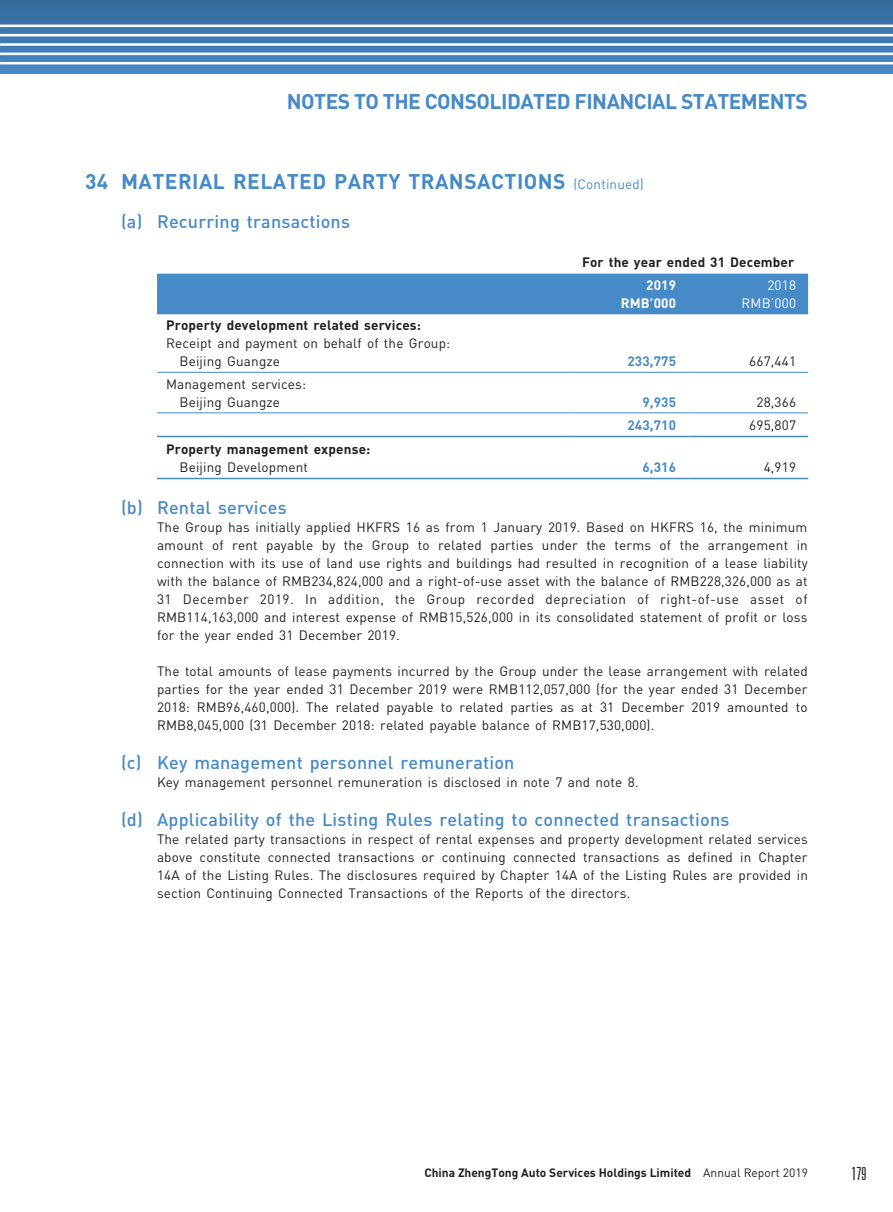
<style>
.page{position:relative;width:893px;height:1212px;background:#fff}
.page>*{position:absolute;margin:0;border:0;box-sizing:border-box;transform-origin:0 0}
._03_H1{font:700 21px "DIN Pro";letter-spacing:.02em;color:#478ac8}
._03_H1-2{font:700 21px "DIN Pro";letter-spacing:-.025em;color:#478ac8}
._04___H2{font:500 18px "DIN Pro";letter-spacing:.01em;color:#478ac8}
.t1{font:300 ultra-condensed 18px "Univers LT Std";color:#231f20}
._13_____P4{font:13.5px/18px "DIN Pro";letter-spacing:.01em;color:#231f20;text-align:justify}
._15_Table_Stub{font:13.5px "DIN Pro";letter-spacing:.01em;color:#231f20}
._15_Table_Stub-2{font:700 13.5px "DIN Pro";letter-spacing:.01em;color:#231f20}
._01_Body_Text{font:700 13.5px "DIN Pro";letter-spacing:.01em;color:#231f20}
._01_Body_Text-2{font:13.5px "DIN Pro";letter-spacing:.01em;color:#231f20}
._01_Body_Text-3{font:700 13.5px "DIN Pro";letter-spacing:.01em;color:#478ac8}
._01_Body_Text-4{font:700 13.5px "DIN Pro";letter-spacing:.01em;color:#fff}
._01_Body_Text-5{font:13.5px "DIN Pro";letter-spacing:.01em;color:#fff}
.t2{font:700 12px "DIN Pro";color:#231f20}
.s1{font-weight:400;font-size:13.5px}
.s2{font-weight:400}
</style>
<div class="page">
<svg style="left:0;top:0;width:893px;height:74px;background:#4078ad"></svg>
<img style="left:0;top:27px;width:893px;height:35px">
<hr style="left:0;top:25px;width:893px;height:2px;background:#fff">
<hr style="left:0;top:34px;width:893px;height:2px;background:#fff">
<hr style="left:0;top:43px;width:893px;height:3px;background:#fff">
<hr style="left:0;top:53px;width:893px;height:2px;background:#fff">
<hr style="left:0;top:62px;width:893px;height:2px;background:#fff">
<div style="left:157px;top:274px;width:651px;height:37px;background:#478ac8"></div>
<hr style="left:157px;top:311px;width:411px;height:3px;background:#478ac8">
<hr style="left:568px;top:311px;width:120px;height:3px;background:#478ac8">
<hr style="left:688px;top:311px;width:120px;height:3px;background:#478ac8">
<hr style="left:157px;top:372px;width:411px;height:1px;background:#478ac8">
<hr style="left:568px;top:372px;width:120px;height:1px;background:#478ac8">
<hr style="left:688px;top:372px;width:120px;height:1px;background:#478ac8">
<hr style="left:157px;top:412px;width:411px;height:1px;background:#478ac8">
<hr style="left:568px;top:412px;width:120px;height:1px;background:#478ac8">
<hr style="left:688px;top:412px;width:120px;height:1px;background:#478ac8">
<hr style="left:157px;top:436px;width:411px;height:1px;background:#478ac8">
<hr style="left:568px;top:436px;width:120px;height:1px;background:#478ac8">
<hr style="left:688px;top:436px;width:120px;height:1px;background:#478ac8">
<hr style="left:157px;top:478px;width:411px;height:1px;background:#478ac8">
<hr style="left:568px;top:478px;width:120px;height:1px;background:#478ac8">
<hr style="left:688px;top:478px;width:120px;height:1px;background:#478ac8">
<h1 class="_03_H1-2" style="left:287px;top:87px;width:523px">NOTES TO THE CONSOLIDATED FINANCIAL STATEMENTS</h1>
<p class="_03_H1" style="left:85px;top:167px;width:560px">34 MATERIAL RELATED PARTY TRANSACTIONS <span class="s1">(Continued)</span></p>
<p class="_04___H2" style="left:121px;top:209px;width:230px">(a) Recurring transactions</p>
<p class="_01_Body_Text" style="left:582px;top:253px;width:214px">For the year ended 31 December</p>
<p class="_01_Body_Text-4" style="left:646px;top:276px;width:31px">2019</p>
<p class="_01_Body_Text-5" style="left:767px;top:276px;width:30px">2018</p>
<p class="_01_Body_Text-4" style="left:621px;top:294px;width:57px">RMB’000</p>
<p class="_01_Body_Text-5" style="left:741px;top:294px;width:56px">RMB’000</p>
<p class="_15_Table_Stub-2" style="left:166px;top:316px;width:256px">Property development related services:</p>
<p class="_15_Table_Stub" style="left:166px;top:334px;width:286px">Receipt and payment on behalf of the Group:</p>
<p class="_15_Table_Stub" style="left:180px;top:352px;width:102px">Beijing Guangze</p>
<p class="_01_Body_Text-3" style="left:627px;top:352px;width:50px">233,775</p>
<p class="_01_Body_Text-2" style="left:749px;top:352px;width:48px">667,441</p>
<p class="_15_Table_Stub" style="left:166px;top:375px;width:142px">Management services:</p>
<p class="_15_Table_Stub" style="left:180px;top:393px;width:102px">Beijing Guangze</p>
<p class="_01_Body_Text-3" style="left:642px;top:393px;width:35px">9,935</p>
<p class="_01_Body_Text-2" style="left:756px;top:393px;width:41px">28,366</p>
<p class="_01_Body_Text-3" style="left:627px;top:415px;width:50px">243,710</p>
<p class="_01_Body_Text-2" style="left:749px;top:415px;width:48px">695,807</p>
<p class="_15_Table_Stub-2" style="left:166px;top:439px;width:206px">Property management expense:</p>
<p class="_15_Table_Stub" style="left:180px;top:457px;width:130px">Beijing Development</p>
<p class="_01_Body_Text-3" style="left:642px;top:457px;width:35px">6,316</p>
<p class="_01_Body_Text-2" style="left:764px;top:457px;width:34px">4,919</p>
<p class="_04___H2" style="left:121px;top:495px;width:167px">(b) Rental services</p>
<p class="_13_____P4" style="left:157px;top:517px;width:652px">The Group has initially applied HKFRS 16 as from 1 January 2019. Based on HKFRS 16, the minimum amount of rent payable by the Group to related parties under the terms of the arrangement in connection with its use of land use rights and buildings had resulted in recognition of a lease liability with the balance of RMB234,824,000 and a right-of-use asset with the balance of RMB228,326,000 as at 31 December 2019. In addition, the Group recorded depreciation of right-of-use asset of RMB114,163,000 and interest expense of RMB15,526,000 in its consolidated statement of profit or loss for the year ended 31 December 2019.</p>
<p class="_13_____P4" style="left:157px;top:661px;width:652px">The total amounts of lease payments incurred by the Group under the lease arrangement with related parties for the year ended 31 December 2019 were RMB112,057,000 (for the year ended 31 December 2018: RMB96,460,000). The related payable to related parties as at 31 December 2019 amounted to RMB8,045,000 (31 December 2018: related payable balance of RMB17,530,000).</p>
<p class="_04___H2" style="left:121px;top:750px;width:395px">(c) Key management personnel remuneration</p>
<p class="_13_____P4" style="left:157px;top:772px;width:483px">Key management personnel remuneration is disclosed in note 7 and note 8.</p>
<p class="_04___H2" style="left:121px;top:807px;width:610px">(d) Applicability of the Listing Rules relating to connected transactions</p>
<p class="_13_____P4" style="left:157px;top:829px;width:652px">The related party transactions in respect of rental expenses and property development related services above constitute connected transactions or continuing connected transactions as defined in Chapter 14A of the Listing Rules. The disclosures required by Chapter 14A of the Listing Rules are provided in section Continuing Connected Transactions of the Reports of the directors.</p>
<p class="t2" style="left:424px;top:1164px;width:385px">China ZhengTong Auto Services Holdings Limited <span class="s2">Annual Report 2019</span></p>
<h2 class="t1" style="left:851px;top:1164px;width:16px">179</h2>
</div>
